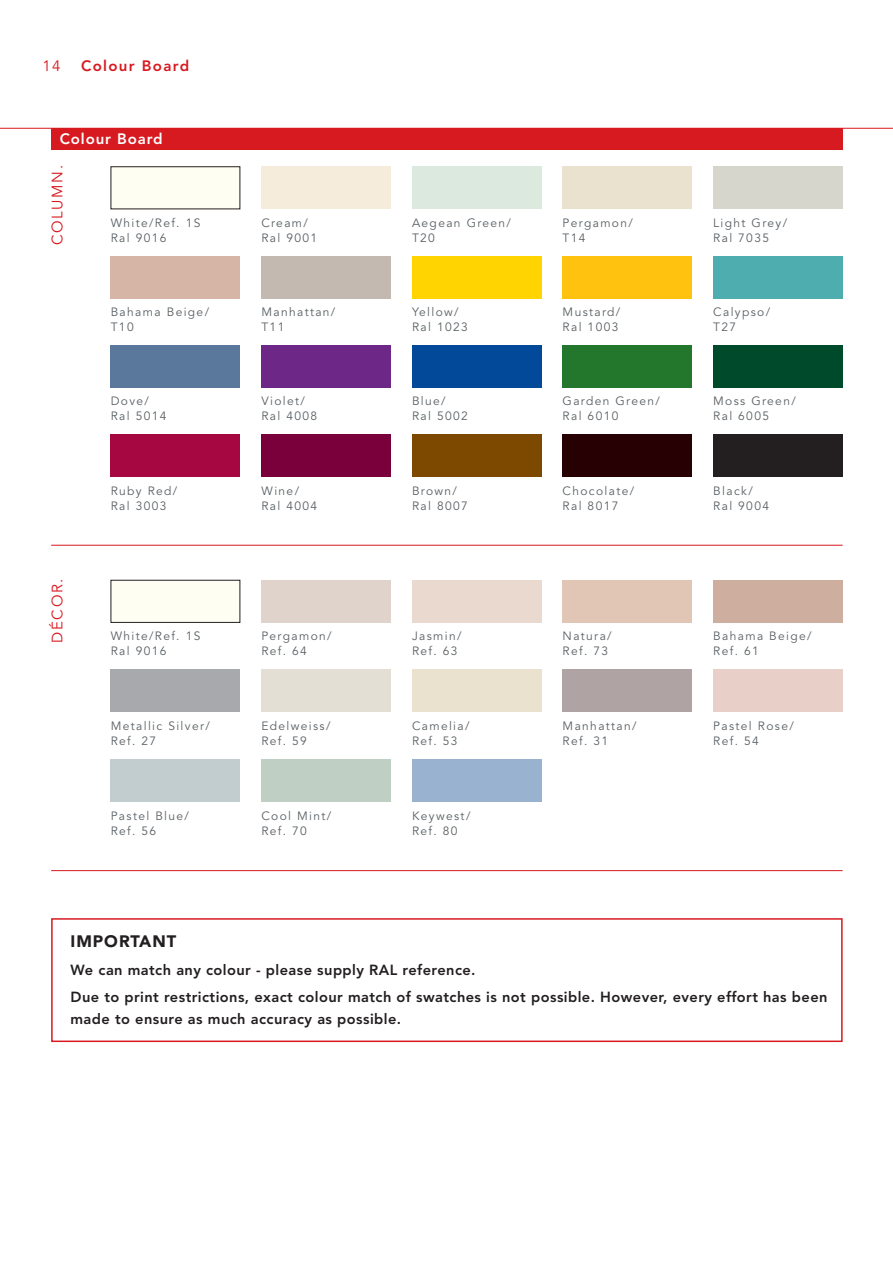
<style>
.page{position:relative;width:893px;height:1263px;background:#fff}
.page>*{position:absolute;margin:0;border:0;box-sizing:border-box;transform-origin:0 0}
.t1{font:900 16.5px "Avenir";letter-spacing:.06em;color:#231f20}
.t2{font:15px "Avenir";letter-spacing:.115em;color:#d71920}
.t3{font:800 15px "Avenir";letter-spacing:.09em;color:#d71920}
.t4{font:800 15px "Avenir";letter-spacing:.06em;color:#fff}
.t5{font:800 14.55px/27.5px "Avenir";letter-spacing:.03em;color:#231f20}
.t6{font:12px/15px "Avenir";letter-spacing:.115em;color:#5a6064}
</style>
<div class="page">
<hr style="left:0;top:128px;width:892px;height:1px;background:#d71920">
<div style="left:51px;top:128px;width:791px;height:22px;background:#d71920"></div>
<hr style="left:51px;top:544px;width:791px;height:1px;background:#d71920">
<hr style="left:51px;top:870px;width:791px;height:1px;background:#d71920">
<div style="left:51px;top:918px;width:791px;height:123px;border:2px solid #d71920"></div>
<div style="left:261px;top:166px;width:129px;height:43px;background:#f6ecdb"></div>
<div style="left:412px;top:166px;width:129px;height:43px;background:#dbe9df"></div>
<div style="left:562px;top:166px;width:129px;height:43px;background:#eae2cf"></div>
<div style="left:713px;top:166px;width:129px;height:43px;background:#d6d6cc"></div>
<div style="left:111px;top:256px;width:129px;height:42px;background:#d7b5a6"></div>
<div style="left:111px;top:167px;width:129px;height:42px;background:#fffef2"></div>
<div style="left:111px;top:166px;width:129px;height:43px;border:1px solid #231f20"></div>
<div style="left:261px;top:256px;width:129px;height:42px;background:#c3b9b1"></div>
<div style="left:412px;top:256px;width:129px;height:42px;background:#ffd400"></div>
<div style="left:562px;top:256px;width:129px;height:42px;background:#ffc20e"></div>
<div style="left:713px;top:256px;width:129px;height:42px;background:#4dadaf"></div>
<div style="left:111px;top:345px;width:129px;height:43px;background:#59789c"></div>
<div style="left:261px;top:345px;width:129px;height:43px;background:#6c2787"></div>
<div style="left:412px;top:345px;width:129px;height:43px;background:#03499a"></div>
<div style="left:562px;top:345px;width:129px;height:43px;background:#22772d"></div>
<div style="left:713px;top:345px;width:129px;height:43px;background:#004a2c"></div>
<div style="left:111px;top:434px;width:129px;height:43px;background:#a70740"></div>
<div style="left:261px;top:434px;width:129px;height:43px;background:#7a003c"></div>
<div style="left:412px;top:434px;width:129px;height:43px;background:#7d4800"></div>
<div style="left:562px;top:434px;width:129px;height:43px;background:#270004"></div>
<div style="left:713px;top:434px;width:129px;height:43px;background:#231f20"></div>
<div style="left:111px;top:580px;width:129px;height:42px;background:#fffef2"></div>
<div style="left:111px;top:580px;width:129px;height:42px;border:1px solid #231f20"></div>
<div style="left:412px;top:669px;width:129px;height:42px;background:#eae2cf"></div>
<div style="left:261px;top:669px;width:129px;height:42px;background:#e3dfd4"></div>
<div style="left:111px;top:759px;width:129px;height:43px;background:#c2cdcf"></div>
<div style="left:562px;top:669px;width:129px;height:42px;background:#afa4a3"></div>
<div style="left:261px;top:759px;width:129px;height:43px;background:#bfcfc3"></div>
<div style="left:412px;top:759px;width:129px;height:43px;background:#98b2d0"></div>
<div style="left:261px;top:580px;width:129px;height:42px;background:#dfd3cb"></div>
<div style="left:713px;top:669px;width:129px;height:42px;background:#e8d0c8"></div>
<div style="left:111px;top:669px;width:129px;height:42px;background:#a7a9ac"></div>
<div style="left:412px;top:580px;width:129px;height:42px;background:#ead9ce"></div>
<div style="left:562px;top:580px;width:129px;height:42px;background:#e1c6b5"></div>
<div style="left:713px;top:580px;width:129px;height:42px;background:#ceae9f"></div>
<p class="t2" style="left:43px;top:59px;width:19px">14</p>
<p class="t3" style="left:81px;top:59px;width:109px">Colour Board</p>
<p class="t4" style="left:60px;top:133px;width:105px">Colour Board</p>
<p class="t2" style="left:51px;top:245px;width:82px;rotate:-90deg">COLUMN.</p>
<p class="t6" style="left:111px;top:216px;width:91px">White/Ref. 1S<br>Ral 9016</p>
<p class="t6" style="left:111px;top:306px;width:100px">Bahama Beige/<br>T10</p>
<p class="t6" style="left:261px;top:216px;width:57px">Cream/<br>Ral 9001</p>
<p class="t6" style="left:412px;top:216px;width:100px">Aegean Green/<br>T20</p>
<p class="t6" style="left:562px;top:216px;width:72px">Pergamon/<br>T14</p>
<p class="t6" style="left:713px;top:216px;width:75px">Light Grey/<br>Ral 7035</p>
<p class="t6" style="left:261px;top:306px;width:75px">Manhattan/<br>T11</p>
<p class="t6" style="left:412px;top:306px;width:57px">Yellow/<br>Ral 1023</p>
<p class="t6" style="left:562px;top:306px;width:59px">Mustard/<br>Ral 1003</p>
<p class="t6" style="left:713px;top:306px;width:58px">Calypso/<br>T27</p>
<p class="t6" style="left:111px;top:395px;width:57px">Dove/<br>Ral 5014</p>
<p class="t6" style="left:261px;top:395px;width:57px">Violet/<br>Ral 4008</p>
<p class="t6" style="left:412px;top:395px;width:57px">Blue/<br>Ral 5002</p>
<p class="t6" style="left:562px;top:395px;width:99px">Garden Green/<br>Ral 6010</p>
<p class="t6" style="left:713px;top:395px;width:84px">Moss Green/<br>Ral 6005</p>
<p class="t2" style="left:51px;top:643px;width:66px;rotate:-90deg">DÉCOR.</p>
<p class="t6" style="left:111px;top:484px;width:68px">Ruby Red/<br>Ral 3003</p>
<p class="t6" style="left:261px;top:484px;width:57px">Wine/<br>Ral 4004</p>
<p class="t6" style="left:412px;top:484px;width:57px">Brown/<br>Ral 8007</p>
<p class="t6" style="left:562px;top:484px;width:73px">Chocolate/<br>Ral 8017</p>
<p class="t6" style="left:713px;top:484px;width:57px">Black/<br>Ral 9004</p>
<p class="t6" style="left:111px;top:629px;width:91px">White/Ref. 1S<br>Ral 9016</p>
<p class="t6" style="left:261px;top:629px;width:72px">Pergamon/<br>Ref. 64</p>
<p class="t6" style="left:412px;top:629px;width:51px">Jasmin/<br>Ref. 63</p>
<p class="t6" style="left:562px;top:629px;width:51px">Natura/<br>Ref. 73</p>
<p class="t6" style="left:713px;top:629px;width:100px">Bahama Beige/<br>Ref. 61</p>
<p class="t6" style="left:111px;top:719px;width:101px">Metallic Silver/<br>Ref. 27</p>
<p class="t6" style="left:261px;top:719px;width:71px">Edelweiss/<br>Ref. 59</p>
<p class="t6" style="left:412px;top:719px;width:59px">Camelia/<br>Ref. 53</p>
<p class="t6" style="left:562px;top:719px;width:75px">Manhattan/<br>Ref. 31</p>
<p class="t6" style="left:713px;top:719px;width:82px">Pastel Rose/<br>Ref. 54</p>
<p class="t6" style="left:111px;top:809px;width:80px">Pastel Blue/<br>Ref. 56</p>
<p class="t6" style="left:261px;top:809px;width:71px">Cool Mint/<br>Ref. 70</p>
<p class="t6" style="left:412px;top:809px;width:60px">Keywest/<br>Ref. 80</p>
<h1 class="t1" style="left:70px;top:934px;width:107px">IMPORTANT</h1>
<p class="t5" style="left:70px;top:956px;width:758px">We can match any colour - please supply RAL reference.<br>Due to print restrictions, exact colour match of swatches is not possible. However, every effort has been</p>
<p class="t5" style="left:70px;top:1005px;width:332px">made to ensure as much accuracy as possible.</p>
</div>
